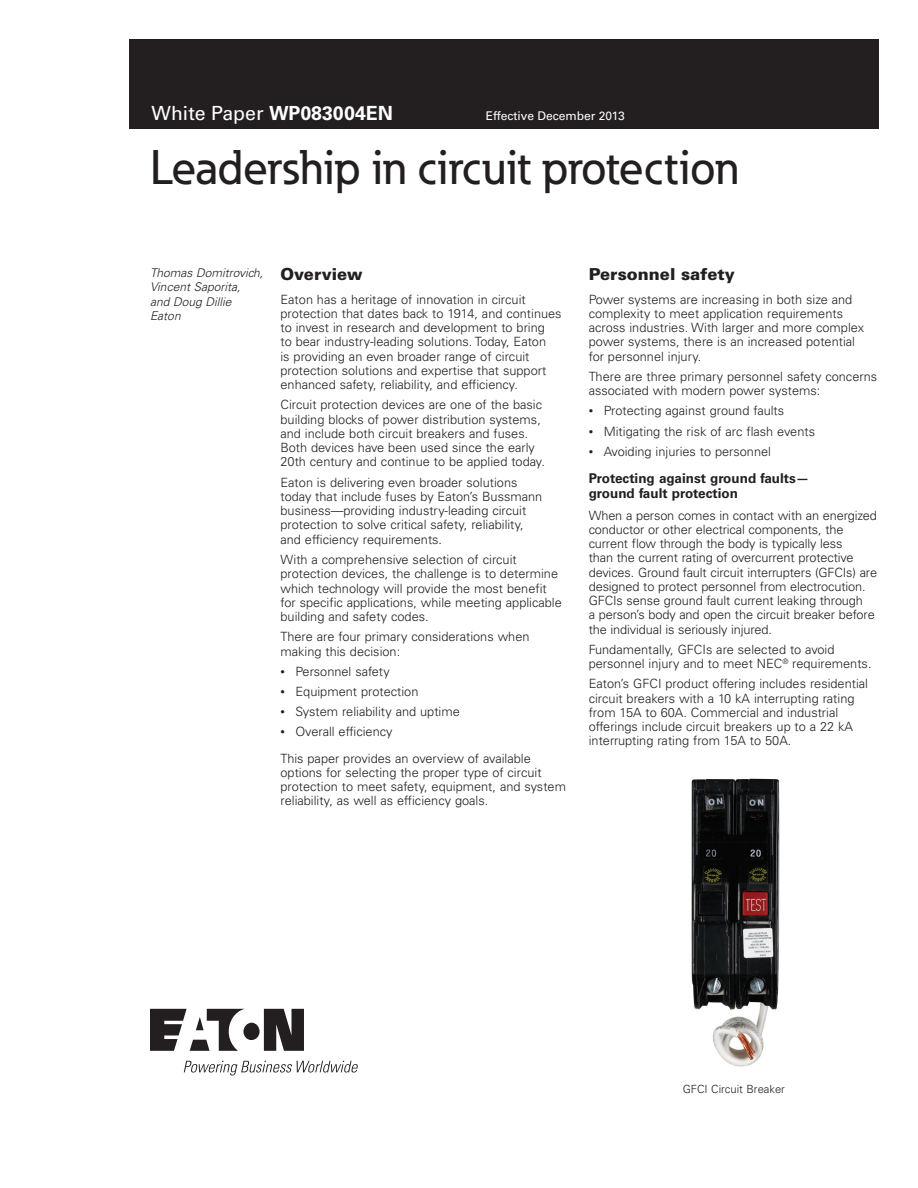
<style>
.page{position:relative;width:918px;height:1188px;background:#fff}
.page>*{position:absolute;margin:0;border:0;box-sizing:border-box;transform-origin:0 0}
.t1{font:500 48px "Eaton";color:#231f20}
.t2{font:19.5px "Univers LT Std";color:#fff}
.t3{font:900 16.5px "Univers LT Std";color:#231f20}
.t4{font:700 13.5px/15px "Univers LT Std";color:#231f20}
.t5{font:300 12.75px/14.2px "Univers LT Std";color:#231f20}
.t6{font:italic 300 12px/14.2px "Univers LT Std";color:#231f20}
.t7{font:12px "Univers LT Std";color:#fff}
.t8{font:300 11.25px "Univers LT Std";color:#231f20}
.s1{font-weight:700}
.s2{font-size:9px}
</style>
<div class="page">
<div style="left:129px;top:39px;width:750px;height:90px;background:#231f20"></div>
<svg style="left:150px;top:1009px;width:154px;height:42px"></svg>
<svg style="left:184px;top:1061px;width:174px;height:15px"></svg>
<img style="left:691px;top:778px;width:89px;height:289px">
<h2 class="t2" style="left:152px;top:101px;width:243px">White Paper <span class="s1">WP083004EN</span></h2>
<p class="t7" style="left:486px;top:109px;width:141px">Effective December 2013</p>
<h1 class="t1" style="left:150px;top:138px;width:590px">Leadership in circuit protection</h1>
<p class="t6" style="left:150px;top:266px;width:115px">Thomas Domitrovich,<br>Vincent Saporita,<br>and Doug Dillie<br>Eaton</p>
<p class="t3" style="left:280px;top:264px;width:84px">Overview</p>
<p class="t5" style="left:280px;top:292px;width:283px">Eaton has a heritage of innovation in circuit protection that dates back to 1914, and continues to invest in research and development to bring<br>to bear industry-leading solutions. Today, Eaton<br>is providing an even broader range of circuit protection solutions and expertise that support enhanced safety, reliability, and efficiency.</p>
<p class="t5" style="left:280px;top:398px;width:266px">Circuit protection devices are one of the basic building blocks of power distribution systems, and include both circuit breakers and fuses.<br>Both devices have been used since the early 20th century and continue to be applied today.</p>
<p class="t5" style="left:280px;top:475px;width:263px">Eaton is delivering even broader solutions today that include fuses by Eaton’s Bussmann business—providing industry-leading circuit protection to solve critical safety, reliability, and efficiency requirements.</p>
<p class="t5" style="left:280px;top:552px;width:283px">With a comprehensive selection of circuit protection devices, the challenge is to determine which technology will provide the most benefit for specific applications, while meeting applicable building and safety codes.</p>
<p class="t5" style="left:280px;top:630px;width:251px">There are four primary considerations when making this decision:</p>
<p class="t5" style="left:280px;top:664px;width:111px"><span class="s2">•</span> Personnel safety</p>
<p class="t5" style="left:280px;top:684px;width:139px"><span class="s2">•</span> Equipment protection</p>
<p class="t5" style="left:280px;top:705px;width:181px"><span class="s2">•</span> System reliability and uptime</p>
<p class="t5" style="left:280px;top:719px;width:252px;line-height:26.2px"><span class="s2">•</span> Overall efficiency<br>This paper provides an overview of available</p>
<p class="t5" style="left:281px;top:765px;width:287px">options for selecting the proper type of circuit protection to meet safety, equipment, and system reliability, as well as efficiency goals.</p>
<p class="t3" style="left:589px;top:264px;width:148px">Personnel safety</p>
<p class="t5" style="left:589px;top:292px;width:277px">Power systems are increasing in both size and complexity to meet application requirements across industries. With larger and more complex power systems, there is an increased potential for personnel injury.</p>
<p class="t5" style="left:589px;top:369px;width:290px">There are three primary personnel safety concerns associated with modern power systems:</p>
<p class="t5" style="left:589px;top:404px;width:197px"><span class="s2">•</span> Protecting against ground faults</p>
<p class="t5" style="left:589px;top:424px;width:228px"><span class="s2">•</span> Mitigating the risk of arc flash events</p>
<p class="t5" style="left:589px;top:444px;width:184px"><span class="s2">•</span> Avoiding injuries to personnel</p>
<p class="t4" style="left:589px;top:471px;width:222px">Protecting against ground faults— ground fault protection</p>
<p class="t5" style="left:589px;top:508px;width:290px">When a person comes in contact with an energized conductor or other electrical components, the current flow through the body is typically less<br>than the current rating of overcurrent protective devices. Ground fault circuit interrupters (GFCIs) are designed to protect personnel from electrocution.<br>GFCIs sense ground fault current leaking through<br>a person’s body and open the circuit breaker before the individual is seriously injured.</p>
<p class="t5" style="left:589px;top:642px;width:284px">Fundamentally, GFCIs are selected to avoid personnel injury and to meet NEC<sup>®</sup> requirements.</p>
<p class="t5" style="left:589px;top:677px;width:281px">Eaton’s GFCI product offering includes residential circuit breakers with a 10 kA interrupting rating from 15A to 60A. Commercial and industrial offerings include circuit breakers up to a 22 kA interrupting rating from 15A to 50A.</p>
<p class="t8" style="left:683px;top:1083px;width:104px">GFCI Circuit Breaker</p>
</div>
